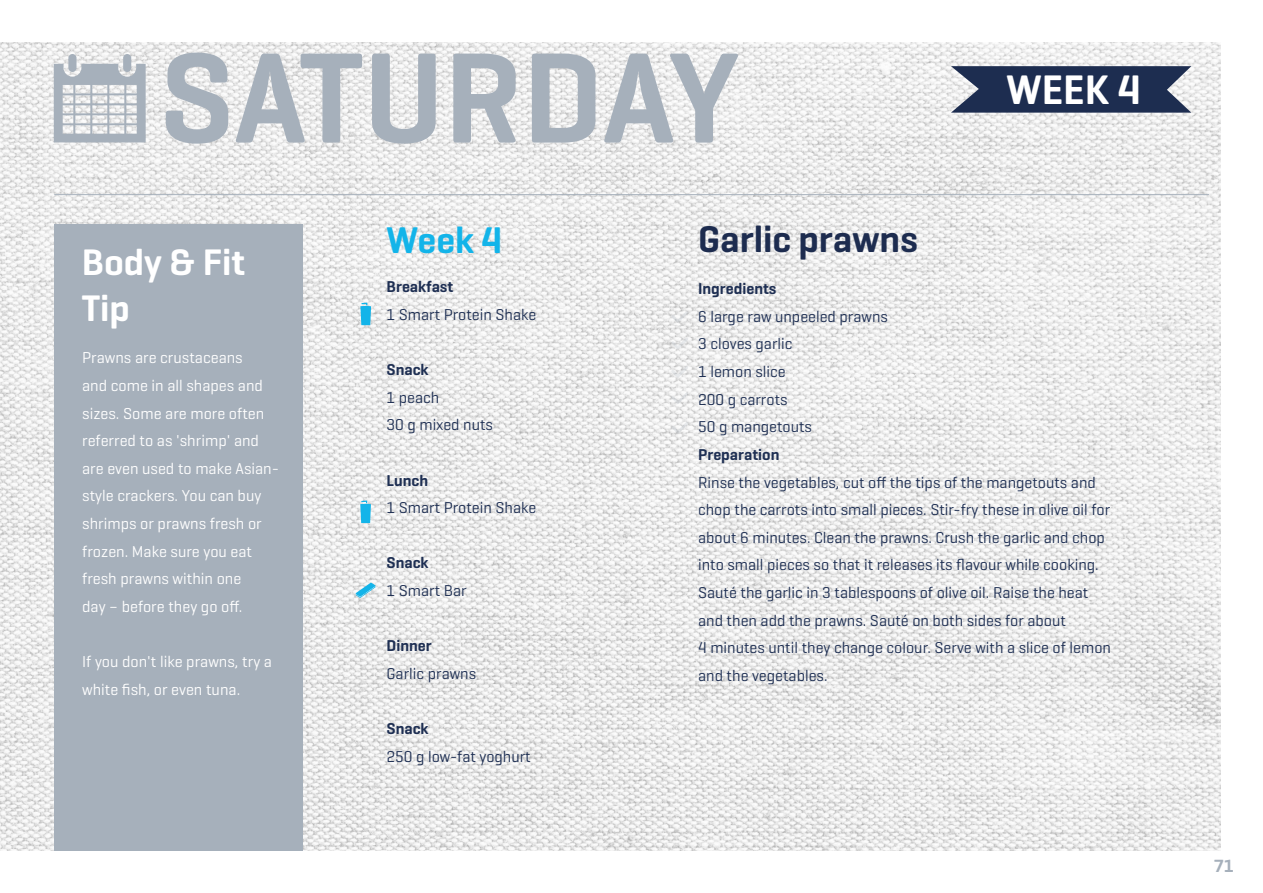
<style>
.page{position:relative;width:1263px;height:893px;background:#fff}
.page>*{position:absolute;margin:0;border:0;box-sizing:border-box;transform-origin:0 0}
.t1{font:600 130.8px "Geogrotesque";color:#a6b0bb}
.t2{font:600 42px "Geogrotesque";color:#fff}
.t3{font:600 37.8px "Geogrotesque";color:#1d2c4f}
.t4{font:600 37.8px "Geogrotesque";color:#13b4e9}
.t5{font:600 37.5px/45px "Geogrotesque";color:#fff}
.t6{font:600 18px "Geogrotesque";color:#a6b0bb}
.t7{font:16.05px/27.6px "Geogrotesque";color:#1e2f53}
.t8{font:16.05px/27.6px "Geogrotesque";color:#fff}
.t9{font:600 16.05px "Geogrotesque";color:#1e2f53}
</style>
<div class="page">
<img style="left:0;top:43px;width:1220px;height:807px">
<hr style="left:54px;top:194px;width:1155px;height:1px;background:#a6b0bb">
<div style="left:54px;top:224px;width:249px;height:626px;background:#a6b0bb"></div>
<div style="left:123px;top:54px;width:8px;height:18px;background:#a6b0bb;border-radius:4px"></div>
<svg style="left:54px;top:64px;width:92px;height:78px"></svg>
<div style="left:68px;top:54px;width:9px;height:18px;background:#a6b0bb;border-radius:4px"></div>
<svg style="left:951px;top:66px;width:240px;height:47px;background:#354362"></svg>
<svg style="left:671px;top:311px;width:17px;height:12px"></svg>
<svg style="left:671px;top:337px;width:17px;height:12px"></svg>
<svg style="left:671px;top:366px;width:17px;height:12px"></svg>
<svg style="left:671px;top:392px;width:17px;height:12px"></svg>
<svg style="left:671px;top:422px;width:17px;height:12px"></svg>
<svg style="left:360px;top:303px;width:11px;height:22px"></svg>
<svg style="left:360px;top:500px;width:11px;height:23px"></svg>
<svg style="left:356px;top:583px;width:20px;height:15px"></svg>
<h1 class="t1" style="left:159px;top:16px;width:582px">SATURDAY</h1>
<h2 class="t2" style="left:1006px;top:63px;width:136px">WEEK 4</h2>
<h3 class="t5" style="left:82px;top:240px;width:165px">Body &amp; Fit<br>Tip</h3>
<p class="t8" style="left:82px;top:343px;width:198px">Prawns are crustaceans<br>and come in all shapes and sizes. Some are more often referred to as 'shrimp' and are even used to make Asian&shy;style crackers. You can buy shrimps or prawns fresh or frozen. Make sure you eat fresh prawns within one<br>day – before they go off.</p>
<p class="t8" style="left:82px;top:647px;width:191px">If you don't like prawns, try a white fish, or even tuna.</p>
<h3 class="t4" style="left:387px;top:217px;width:117px">Week 4</h3>
<p class="t9" style="left:387px;top:277px;width:68px">Breakfast</p>
<p class="t7" style="left:387px;top:300px;width:151px">1 Smart Protein Shake</p>
<p class="t9" style="left:387px;top:360px;width:43px">Snack</p>
<p class="t7" style="left:387px;top:383px;width:108px">1 peach<br>30 g mixed nuts</p>
<p class="t9" style="left:387px;top:470px;width:43px">Lunch</p>
<p class="t7" style="left:387px;top:493px;width:151px">1 Smart Protein Shake</p>
<p class="t9" style="left:387px;top:553px;width:43px">Snack</p>
<p class="t7" style="left:387px;top:576px;width:82px">1 Smart Bar</p>
<p class="t9" style="left:387px;top:636px;width:47px">Dinner</p>
<p class="t7" style="left:387px;top:659px;width:91px">Garlic prawns</p>
<p class="t9" style="left:387px;top:719px;width:43px">Snack</p>
<p class="t7" style="left:387px;top:742px;width:146px">250 g low-fat yoghurt</p>
<h3 class="t3" style="left:698px;top:216px;width:221px">Garlic prawns</h3>
<p class="t9" style="left:698px;top:279px;width:80px">Ingredients</p>
<p class="t7" style="left:698px;top:302px;width:191px">6 large raw unpeeled prawns<br>3 cloves garlic<br>1 lemon slice<br>200 g carrots<br>50 g mangetouts</p>
<p class="t9" style="left:698px;top:444px;width:83px">Preparation</p>
<p class="t7" style="left:698px;top:468px;width:414px">Rinse the vegetables, cut off the tips of the mangetouts and chop the carrots into small pieces. Stir-fry these in olive oil for about 6 minutes. Clean the prawns. Crush the garlic and chop into small pieces so that it releases its flavour while cooking.<br>Sauté the garlic in 3 tablespoons of olive oil. Raise the heat and then add the prawns. Sauté on both sides for about<br>4 minutes until they change colour. Serve with a slice of lemon and the vegetables.</p>
<p class="t6" style="left:1214px;top:854px;width:22px">71</p>
</div>
